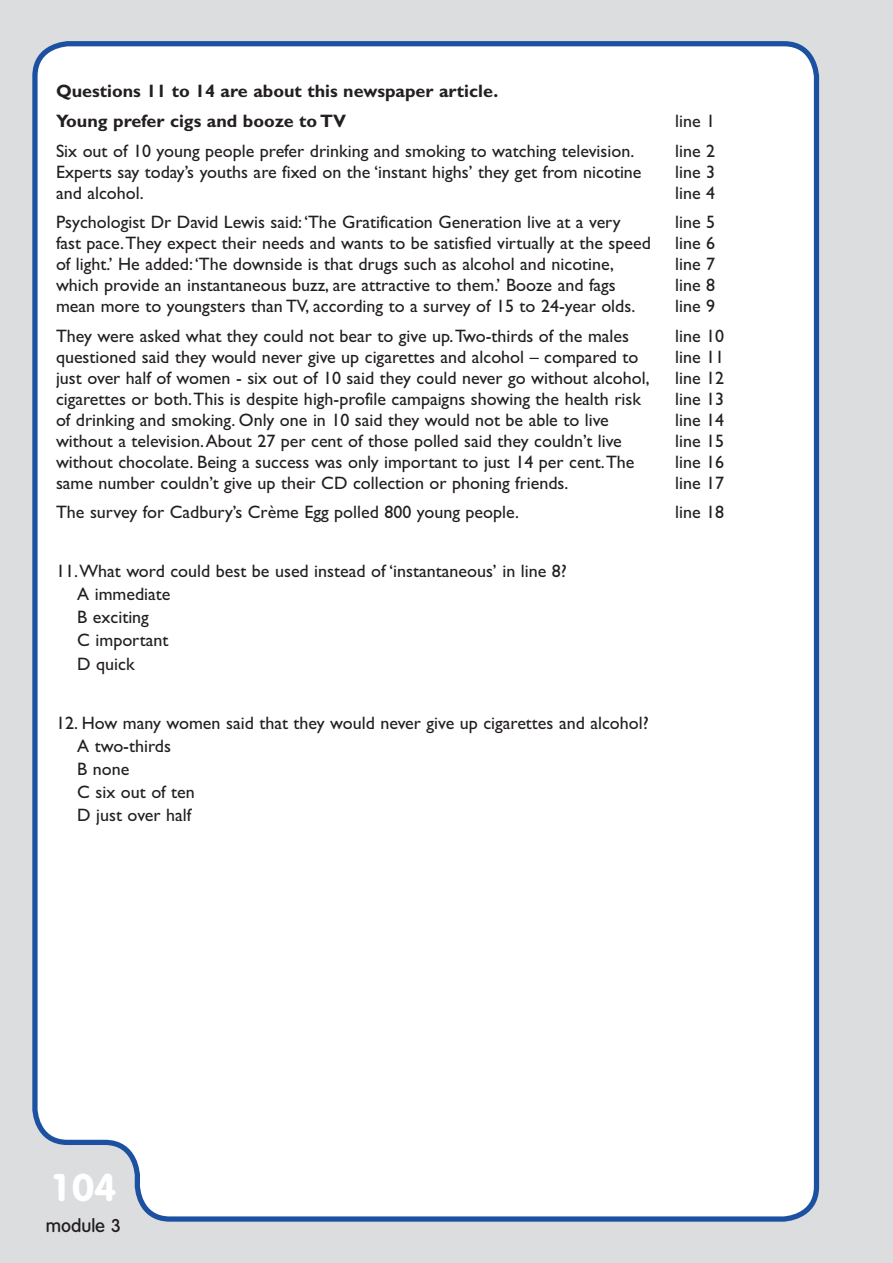
<style>
.page{position:relative;width:893px;height:1263px;background:#dcdddf}
.page>*{position:absolute;margin:0;border:0;box-sizing:border-box;transform-origin:0 0}
.t1{font:700 37.5px "Volkswagen";color:#fff}
.t2{font:18px/23.1px "Gill Sans TT";color:#231f20}
.t3{font:700 18px/29.5px "Gill Sans";color:#231f20}
.t4{font:500 18px "Volkswagen";color:#231f20}
</style>
<div class="page">
<div style="left:32px;top:41px;width:788px;height:1181px;background:#fff"></div>
<p class="t3" style="left:56px;top:78px;width:444px">Questions 11 to 14 are about this newspaper article.<br>Young prefer cigs and booze to TV</p>
<p class="t2" style="left:675px;top:109px;width:42px">line 1</p>
<p class="t2" style="left:56px;top:139px;width:580px">Six out of 10 young people prefer drinking and smoking to watching television.</p>
<p class="t2" style="left:675px;top:139px;width:42px">line 2</p>
<p class="t2" style="left:56px;top:160px;width:587px">Experts say today’s youths are fixed on the ‘instant highs’ they get from nicotine</p>
<p class="t2" style="left:675px;top:160px;width:42px">line 3</p>
<p class="t2" style="left:56px;top:181px;width:89px">and alcohol.</p>
<p class="t2" style="left:675px;top:181px;width:42px">line 4</p>
<p class="t2" style="left:56px;top:210px;width:566px">Psychologist Dr David Lewis said:‘The Gratification Generation live at a very</p>
<p class="t2" style="left:675px;top:210px;width:42px">line 5</p>
<p class="t2" style="left:56px;top:231px;width:596px">fast pace.They expect their needs and wants to be satisfied virtually at the speed</p>
<p class="t2" style="left:675px;top:231px;width:42px">line 6</p>
<p class="t2" style="left:56px;top:252px;width:560px">of light.’ He added:‘The downside is that drugs such as alcohol and nicotine,</p>
<p class="t2" style="left:675px;top:252px;width:42px">line 7</p>
<p class="t2" style="left:56px;top:273px;width:561px">which provide an instantaneous buzz, are attractive to them.’ Booze and fags</p>
<p class="t2" style="left:675px;top:273px;width:42px">line 8</p>
<p class="t2" style="left:56px;top:294px;width:581px">mean more to youngsters than TV, according to a survey of 15 to 24-year olds.</p>
<p class="t2" style="left:675px;top:294px;width:42px">line 9</p>
<p class="t2" style="left:56px;top:324px;width:575px">They were asked what they could not bear to give up.Two-thirds of the males</p>
<p class="t2" style="left:675px;top:324px;width:51px">line 10</p>
<p class="t2" style="left:56px;top:345px;width:584px">questioned said they would never give up cigarettes and alcohol – compared to</p>
<p class="t2" style="left:675px;top:345px;width:51px">line 11</p>
<p class="t2" style="left:56px;top:366px;width:595px">just over half of women - six out of 10 said they could never go without alcohol,</p>
<p class="t2" style="left:675px;top:366px;width:51px">line 12</p>
<p class="t2" style="left:56px;top:387px;width:586px">cigarettes or both.This is despite high-profile campaigns showing the health risk</p>
<p class="t2" style="left:675px;top:387px;width:51px">line 13</p>
<p class="t2" style="left:56px;top:408px;width:554px">of drinking and smoking. Only one in 10 said they would not be able to live</p>
<p class="t2" style="left:675px;top:408px;width:51px">line 14</p>
<p class="t2" style="left:56px;top:429px;width:567px">without a television.About 27 per cent of those polled said they couldn’t live</p>
<p class="t2" style="left:675px;top:429px;width:51px">line 15</p>
<p class="t2" style="left:56px;top:450px;width:580px">without chocolate. Being a success was only important to just 14 per cent.The</p>
<p class="t2" style="left:675px;top:450px;width:51px">line 16</p>
<p class="t2" style="left:56px;top:471px;width:514px">same number couldn’t give up their CD collection or phoning friends.</p>
<p class="t2" style="left:675px;top:471px;width:51px">line 17</p>
<p class="t2" style="left:56px;top:500px;width:464px">The survey for Cadbury’s Crème Egg polled 800 young people.</p>
<p class="t2" style="left:675px;top:500px;width:51px">line 18</p>
<p class="t2" style="left:77px;top:559px;width:491px;text-indent:-21px">11.What word could best be used instead of ‘instantaneous’ in line 8?<br>A immediate<br>B exciting<br>C important<br>D quick</p>
<p class="t2" style="left:77px;top:711px;width:573px;text-indent:-21px">12. How many women said that they would never give up cigarettes and alcohol?<br>A two-thirds<br>B none<br>C six out of ten<br>D just over half</p>
<h1 class="t1" style="left:50px;top:1166px;width:68px">104</h1>
<p class="t4" style="left:46px;top:1215px;width:77px">module 3</p>
</div>
